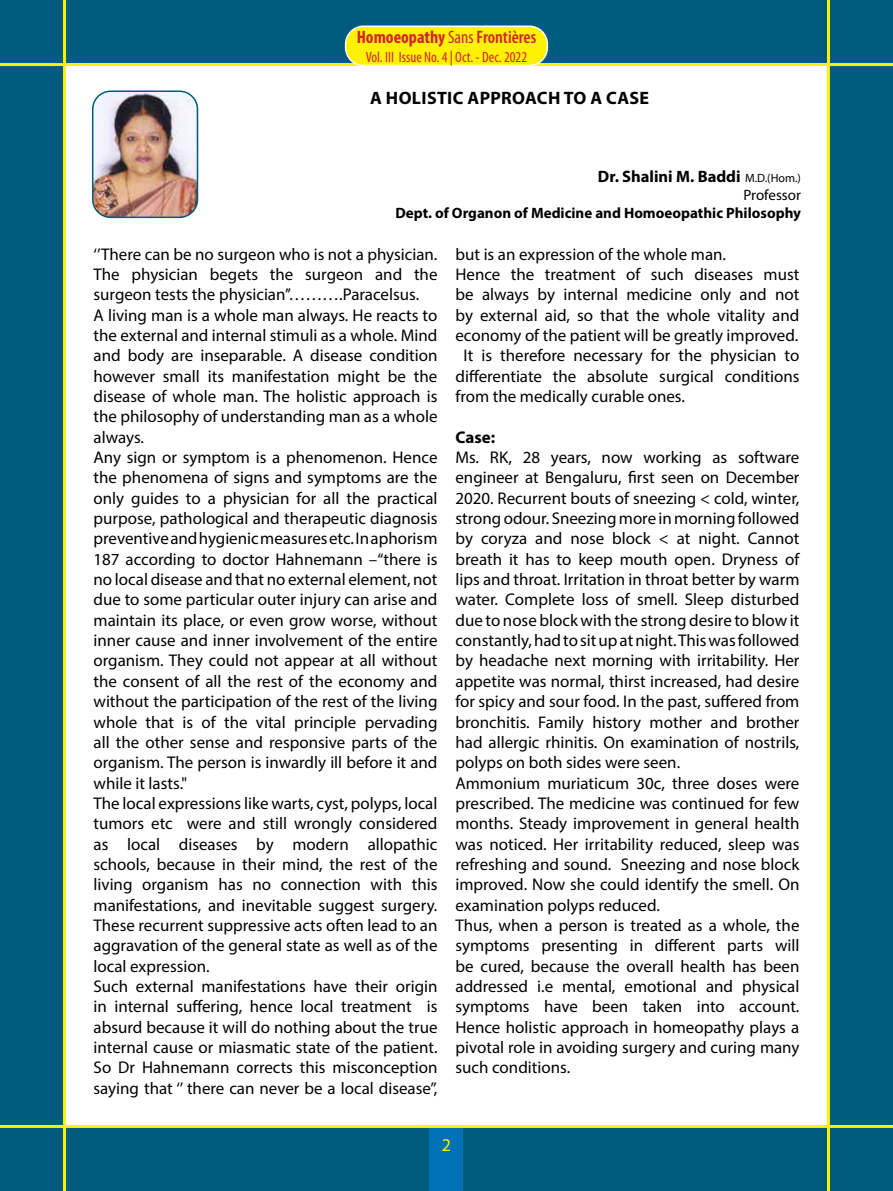
<style>
.page{position:relative;width:893px;height:1191px;background:#005b7f}
.page>*{position:absolute;margin:0;border:0;box-sizing:border-box;transform-origin:0 0}
.t1{font:700 condensed 18px "Myriad Pro";color:#d2232a}
.t2{font:700 18px "Myriad Pro";letter-spacing:.02em;color:#000}
.t3{font:18px "Myriad Pro";color:#fff200}
.t4{font:16.95px/20.4px "Myriad Pro";color:#000}
.t5{font:700 16.95px "Myriad Pro";color:#000}
.t6{font:700 16.5px "Myriad Pro";color:#000}
.t7{font:700 15px "Myriad Pro";color:#000}
.t8{font:condensed 15px "Myriad Pro";color:#d2232a}
.t9{font:15px "Myriad Pro";color:#000}
.s1{font-weight:400}
.s2{font-weight:600}
.s3{font-weight:400;font-size:12px}
</style>
<div class="page">
<div style="left:430px;top:1124px;width:33px;height:67px;background:#0071b7"></div>
<div style="left:64px;top:64px;width:765px;height:1063px;background:#fff"></div>
<hr style="left:827px;top:0;width:3px;height:1191px;background:#fff200">
<hr style="left:0;top:1125px;width:893px;height:3px;background:#fff200">
<hr style="left:63px;top:0;width:3px;height:1191px;background:#fff200">
<hr style="left:0;top:63px;width:893px;height:3px;background:#fff200">
<img style="left:93px;top:93px;width:104px;height:124px">
<div style="left:92px;top:90px;width:106px;height:128px;border:2px solid #005b7f;border-radius:18px"></div>
<div style="left:346px;top:26px;width:201px;height:39px;background:#fff200;border-radius:18px"></div>
<div style="left:345px;top:26px;width:203px;height:40px;border:2px solid #fff;border-radius:18px"></div>
<p class="t1" style="left:357px;top:26px;width:181px">Homoeopathy <span class="s1">Sans</span> <span class="s2">Frontières</span></p>
<p class="t8" style="left:366px;top:48px;width:163px">Vol. III Issue No. 4 | Oct. - Dec. 2022</p>
<p class="t2" style="left:370px;top:86px;width:281px">A HOLISTIC APPROACH TO A CASE</p>
<p class="t6" style="left:598px;top:166px;width:205px">Dr. Shalini M. Baddi <span class="s3">M.D.(Hom.)</span></p>
<p class="t9" style="left:744px;top:186px;width:59px">Professor</p>
<p class="t7" style="left:395px;top:203px;width:407px">Dept. of Organon of Medicine and Homoeopathic Philosophy</p>
<p class="t4" style="left:94px;top:243px;width:345px">‘’There can be no surgeon who is not a physician.<br>The physician begets the surgeon and the surgeon tests the physician’’……….Paracelsus.<br>A living man is a whole man always. He reacts to the external and internal stimuli as a whole. Mind and body are inseparable. A disease condition however small its manifestation might be the disease of whole man. The holistic approach is the philosophy of understanding man as a whole always.<br>Any sign or symptom is a phenomenon. Hence the phenomena of signs and symptoms are the only guides to a physician for all the practical purpose, pathological and therapeutic diagnosis preventive and hygienic measures etc. In aphorism 187 according to doctor Hahnemann –“there is no local disease and that no external element, not due to some particular outer injury can arise and maintain its place, or even grow worse, without inner cause and inner involvement of the entire organism. They could not appear at all without the consent of all the rest of the economy and without the participation of the rest of the living whole that is of the vital principle pervading all the other sense and responsive parts of the organism. The person is inwardly ill before it and while it lasts."<br>The local expressions like warts, cyst, polyps, local tumors etc were and still wrongly considered as local diseases by modern allopathic schools, because in their mind, the rest of the living organism has no connection with this manifestations, and inevitable suggest surgery.<br>These recurrent suppressive acts often lead to an aggravation of the general state as well as of the local expression.<br>Such external manifestations have their origin in internal suffering, hence local treatment is absurd because it will do nothing about the true internal cause or miasmatic state of the patient.<br>So Dr Hahnemann corrects this misconception saying that ‘’ there can never be a local disease’’,</p>
<p class="t4" style="left:455px;top:243px;width:272px">but is an expression of the whole man.</p>
<p class="t4" style="left:455px;top:264px;width:345px">Hence the treatment of such diseases must</p>
<p class="t4" style="left:455px;top:284px;width:345px">be always by internal medicine only and not</p>
<p class="t4" style="left:455px;top:304px;width:345px">by external aid, so that the whole vitality and</p>
<p class="t4" style="left:455px;top:325px;width:344px">economy of the patient will be greatly improved.</p>
<p class="t4" style="left:463px;top:345px;width:337px">It is therefore necessary for the physician to</p>
<p class="t4" style="left:455px;top:365px;width:345px">differentiate the absolute surgical conditions</p>
<p class="t4" style="left:455px;top:386px;width:231px">from the medically curable ones.</p>
<p class="t5" style="left:455px;top:426px;width:41px">Case:</p>
<p class="t4" style="left:455px;top:447px;width:345px">Ms. RK, 28 years, now working as software engineer at Bengaluru, first seen on December 2020. Recurrent bouts of sneezing &lt; cold, winter, strong odour. Sneezing more in morning followed by coryza and nose block &lt; at night. Cannot breath it has to keep mouth open. Dryness of lips and throat. Irritation in throat better by warm water. Complete loss of smell. Sleep disturbed due to nose block with the strong desire to blow it constantly, had to sit up at night. This was followed by headache next morning with irritability. Her appetite was normal, thirst increased, had desire for spicy and sour food. In the past, suffered from bronchitis. Family history mother and brother had allergic rhinitis. On examination of nostrils, polyps on both sides were seen.<br>Ammonium muriaticum 30c, three doses were prescribed. The medicine was continued for few months. Steady improvement in general health was noticed. Her irritability reduced, sleep was refreshing and sound. Sneezing and nose block improved. Now she could identify the smell. On examination polyps reduced.<br>Thus, when a person is treated as a whole, the symptoms presenting in different parts will be cured, because the overall health has been addressed i.e mental, emotional and physical symptoms have been taken into account.<br>Hence holistic approach in homeopathy plays a pivotal role in avoiding surgery and curing many such conditions.</p>
<p class="t3" style="left:442px;top:1134px;width:11px">2</p>
</div>
